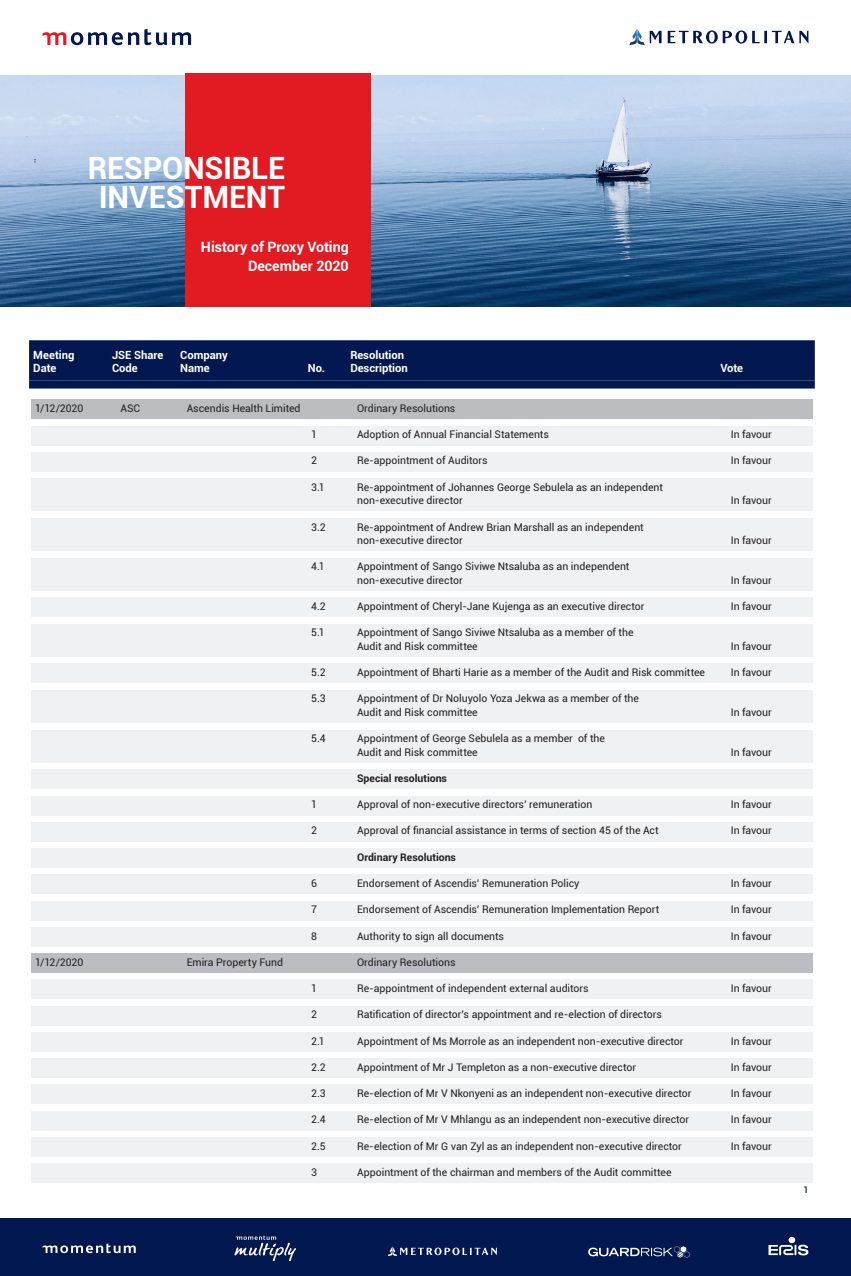
<style>
.page{position:relative;width:851px;height:1276px;background:#fff}
.page>*{position:absolute;margin:0;border:0;box-sizing:border-box;transform-origin:0 0}
.t1{font:700 30.75px/29.2px "Roboto";letter-spacing:-.01em;color:#fff;text-align:center}
.t2{font:700 14.25px/18.8px "Roboto";letter-spacing:-.005em;color:#fff;text-align:right}
.t3{font:700 11.25px/13.5px "Roboto";color:#fff}
.t4{font:10.5px/13.5px "Roboto";color:#231f20}
.t5{font:700 10.5px "Roboto";color:#231f20}
.t6{font:500 9px "Roboto";color:#00174f}
</style>
<div class="page">
<div style="left:0;top:1218px;width:850px;height:58px;background:#00174f"></div>
<div style="left:788px;top:1236px;width:7px;height:7px;background:#fff;border-radius:50%"></div>
<svg style="left:768px;top:1244px;width:40px;height:11px"></svg>
<svg style="left:588px;top:1246px;width:101px;height:11px"></svg>
<svg style="left:43px;top:1243px;width:93px;height:10px"></svg>
<svg style="left:234px;top:1235px;width:62px;height:26px"></svg>
<svg style="left:388px;top:1246px;width:108px;height:10px"></svg>
<div style="left:29px;top:340px;width:785px;height:48px;background:#00174f"></div>
<svg style="left:629px;top:29px;width:32px;height:16px"></svg>
<svg style="left:667px;top:30px;width:141px;height:14px"></svg>
<svg style="left:43px;top:29px;width:148px;height:16px"></svg>
<div style="left:31px;top:400px;width:781px;height:19px;background:#bcbdc0"></div>
<div style="left:31px;top:426px;width:781px;height:19px;background:#f0f1f2"></div>
<div style="left:31px;top:452px;width:781px;height:19px;background:#f0f1f2"></div>
<div style="left:31px;top:478px;width:781px;height:33px;background:#f0f1f2"></div>
<div style="left:31px;top:518px;width:781px;height:33px;background:#f0f1f2"></div>
<div style="left:31px;top:558px;width:781px;height:32px;background:#f0f1f2"></div>
<div style="left:31px;top:598px;width:781px;height:19px;background:#f0f1f2"></div>
<div style="left:31px;top:624px;width:781px;height:32px;background:#f0f1f2"></div>
<div style="left:31px;top:664px;width:781px;height:19px;background:#f0f1f2"></div>
<div style="left:31px;top:690px;width:781px;height:32px;background:#f0f1f2"></div>
<div style="left:31px;top:730px;width:781px;height:32px;background:#f0f1f2"></div>
<div style="left:31px;top:770px;width:781px;height:19px;background:#f0f1f2"></div>
<div style="left:31px;top:796px;width:781px;height:19px;background:#f0f1f2"></div>
<div style="left:31px;top:822px;width:781px;height:19px;background:#f0f1f2"></div>
<div style="left:31px;top:848px;width:781px;height:19px;background:#f0f1f2"></div>
<div style="left:31px;top:875px;width:781px;height:19px;background:#f0f1f2"></div>
<div style="left:31px;top:901px;width:781px;height:19px;background:#f0f1f2"></div>
<div style="left:31px;top:927px;width:781px;height:19px;background:#f0f1f2"></div>
<div style="left:31px;top:953px;width:781px;height:19px;background:#bcbdc0"></div>
<div style="left:31px;top:980px;width:781px;height:19px;background:#f0f1f2"></div>
<div style="left:31px;top:1006px;width:781px;height:19px;background:#f0f1f2"></div>
<div style="left:31px;top:1032px;width:781px;height:19px;background:#f0f1f2"></div>
<div style="left:31px;top:1058px;width:781px;height:19px;background:#f0f1f2"></div>
<div style="left:31px;top:1085px;width:781px;height:19px;background:#f0f1f2"></div>
<div style="left:31px;top:1111px;width:781px;height:19px;background:#f0f1f2"></div>
<div style="left:31px;top:1137px;width:781px;height:19px;background:#f0f1f2"></div>
<div style="left:31px;top:1163px;width:781px;height:19px;background:#f0f1f2"></div>
<svg style="left:0;top:73px;width:850px;height:233px;background:#7a9bbf"></svg>
<div style="left:185px;top:73px;width:185px;height:234px;background:#e21a21"></div>
<h1 class="t1" style="left:88px;top:152px;width:199px">RESPONSIBLE<br>INVESTMENT</h1>
<h2 class="t2" style="left:201px;top:237px;width:149px">History of Proxy Voting<br>December 2020</h2>
<p class="t3" style="left:33px;top:347px;width:43px">Meeting<br>Date</p>
<p class="t3" style="left:112px;top:347px;width:53px">JSE Share<br>Code</p>
<p class="t3" style="left:180px;top:347px;width:49px">Company<br>Name</p>
<p class="t3" style="left:308px;top:361px;width:19px">No.</p>
<p class="t3" style="left:350px;top:347px;width:59px">Resolution<br>Description</p>
<p class="t3" style="left:720px;top:361px;width:24px">Vote</p>
<p class="t4" style="left:35px;top:401px;width:50px">1/12/2020</p>
<p class="t4" style="left:121px;top:401px;width:21px">ASC</p>
<p class="t4" style="left:187px;top:401px;width:115px">Ascendis Health Limited</p>
<p class="t4" style="left:357px;top:401px;width:100px">Ordinary Resolutions</p>
<p class="t4" style="left:311px;top:427px;width:7px">1</p>
<p class="t4" style="left:357px;top:427px;width:193px">Adoption of Annual Financial Statements</p>
<p class="t4" style="left:730px;top:427px;width:43px">In favour</p>
<p class="t4" style="left:311px;top:453px;width:7px">2</p>
<p class="t4" style="left:357px;top:453px;width:132px">Re-appointment of Auditors</p>
<p class="t4" style="left:730px;top:453px;width:43px">In favour</p>
<p class="t4" style="left:311px;top:480px;width:15px">3.1</p>
<p class="t4" style="left:357px;top:480px;width:307px">Re-appointment of Johannes George Sebulela as an independent non-executive director</p>
<p class="t4" style="left:730px;top:493px;width:43px">In favour</p>
<p class="t4" style="left:311px;top:519px;width:16px">3.2</p>
<p class="t4" style="left:357px;top:519px;width:288px">Re-appointment of Andrew Brian Marshall as an independent non-executive director</p>
<p class="t4" style="left:311px;top:559px;width:15px">4.1</p>
<p class="t4" style="left:357px;top:559px;width:274px">Appointment of Sango Siviwe Ntsaluba as an independent non-executive director</p>
<p class="t4" style="left:730px;top:533px;width:43px">In favour</p>
<p class="t4" style="left:730px;top:573px;width:43px">In favour</p>
<p class="t4" style="left:311px;top:599px;width:16px">4.2</p>
<p class="t4" style="left:357px;top:599px;width:289px">Appointment of Cheryl-Jane Kujenga as an executive director</p>
<p class="t4" style="left:730px;top:599px;width:43px">In favour</p>
<p class="t4" style="left:311px;top:625px;width:15px">5.1</p>
<p class="t4" style="left:357px;top:625px;width:278px">Appointment of Sango Siviwe Ntsaluba as a member of the<br>Audit and Risk committee</p>
<p class="t4" style="left:730px;top:639px;width:43px">In favour</p>
<p class="t4" style="left:311px;top:665px;width:16px">5.2</p>
<p class="t4" style="left:357px;top:665px;width:349px">Appointment of Bharti Harie as a member of the Audit and Risk committee</p>
<p class="t4" style="left:730px;top:665px;width:43px">In favour</p>
<p class="t4" style="left:311px;top:691px;width:16px">5.3</p>
<p class="t4" style="left:357px;top:691px;width:283px">Appointment of Dr Noluyolo Yoza Jekwa as a member of the<br>Audit and Risk committee</p>
<p class="t4" style="left:730px;top:705px;width:43px">In favour</p>
<p class="t4" style="left:311px;top:731px;width:16px">5.4</p>
<p class="t4" style="left:357px;top:731px;width:249px">Appointment of George Sebulela as a member of the<br>Audit and Risk committee</p>
<p class="t5" style="left:357px;top:771px;width:91px">Special resolutions</p>
<p class="t4" style="left:730px;top:745px;width:43px">In favour</p>
<p class="t4" style="left:311px;top:797px;width:7px">1</p>
<p class="t4" style="left:357px;top:797px;width:237px">Approval of non-executive directors’ remuneration</p>
<p class="t4" style="left:730px;top:797px;width:43px">In favour</p>
<p class="t4" style="left:311px;top:823px;width:7px">2</p>
<p class="t4" style="left:357px;top:823px;width:303px">Approval of financial assistance in terms of section 45 of the Act</p>
<p class="t4" style="left:730px;top:823px;width:43px">In favour</p>
<p class="t5" style="left:357px;top:849px;width:100px">Ordinary Resolutions</p>
<p class="t4" style="left:311px;top:876px;width:7px">6</p>
<p class="t4" style="left:357px;top:876px;width:224px">Endorsement of Ascendis’ Remuneration Policy</p>
<p class="t4" style="left:730px;top:876px;width:43px">In favour</p>
<p class="t4" style="left:311px;top:902px;width:7px">7</p>
<p class="t4" style="left:357px;top:902px;width:304px">Endorsement of Ascendis’ Remuneration Implementation Report</p>
<p class="t4" style="left:730px;top:902px;width:43px">In favour</p>
<p class="t4" style="left:311px;top:928px;width:7px">8</p>
<p class="t4" style="left:357px;top:928px;width:148px">Authority to sign all documents</p>
<p class="t4" style="left:730px;top:928px;width:43px">In favour</p>
<p class="t4" style="left:35px;top:955px;width:50px">1/12/2020</p>
<p class="t4" style="left:187px;top:955px;width:98px">Emira Property Fund</p>
<p class="t4" style="left:357px;top:955px;width:100px">Ordinary Resolutions</p>
<p class="t4" style="left:311px;top:981px;width:7px">1</p>
<p class="t4" style="left:357px;top:981px;width:233px">Re-appointment of independent external auditors</p>
<p class="t4" style="left:730px;top:981px;width:43px">In favour</p>
<p class="t4" style="left:311px;top:1007px;width:7px">2</p>
<p class="t4" style="left:357px;top:1007px;width:306px">Ratification of director’s appointment and re-election of directors</p>
<p class="t4" style="left:311px;top:1033px;width:15px">2.1</p>
<p class="t4" style="left:357px;top:1033px;width:328px">Appointment of Ms Morrole as an independent non-executive director</p>
<p class="t4" style="left:730px;top:1033px;width:43px">In favour</p>
<p class="t4" style="left:311px;top:1060px;width:16px">2.2</p>
<p class="t4" style="left:357px;top:1060px;width:280px">Appointment of Mr J Templeton as a non-executive director</p>
<p class="t4" style="left:730px;top:1060px;width:43px">In favour</p>
<p class="t4" style="left:311px;top:1086px;width:16px">2.3</p>
<p class="t4" style="left:357px;top:1086px;width:336px">Re-election of Mr V Nkonyeni as an independent non-executive director</p>
<p class="t4" style="left:730px;top:1086px;width:43px">In favour</p>
<p class="t4" style="left:311px;top:1112px;width:16px">2.4</p>
<p class="t4" style="left:357px;top:1112px;width:333px">Re-election of Mr V Mhlangu as an independent non-executive director</p>
<p class="t4" style="left:730px;top:1112px;width:43px">In favour</p>
<p class="t4" style="left:311px;top:1138px;width:16px">2.5</p>
<p class="t4" style="left:357px;top:1138px;width:326px">Re-election of Mr G van Zyl as an independent non-executive director</p>
<p class="t4" style="left:730px;top:1138px;width:43px">In favour</p>
<p class="t4" style="left:311px;top:1165px;width:7px">3</p>
<p class="t4" style="left:357px;top:1165px;width:316px">Appointment of the chairman and members of the Audit committee</p>
<p class="t6" style="left:803px;top:1183px;width:7px">1</p>
</div>
